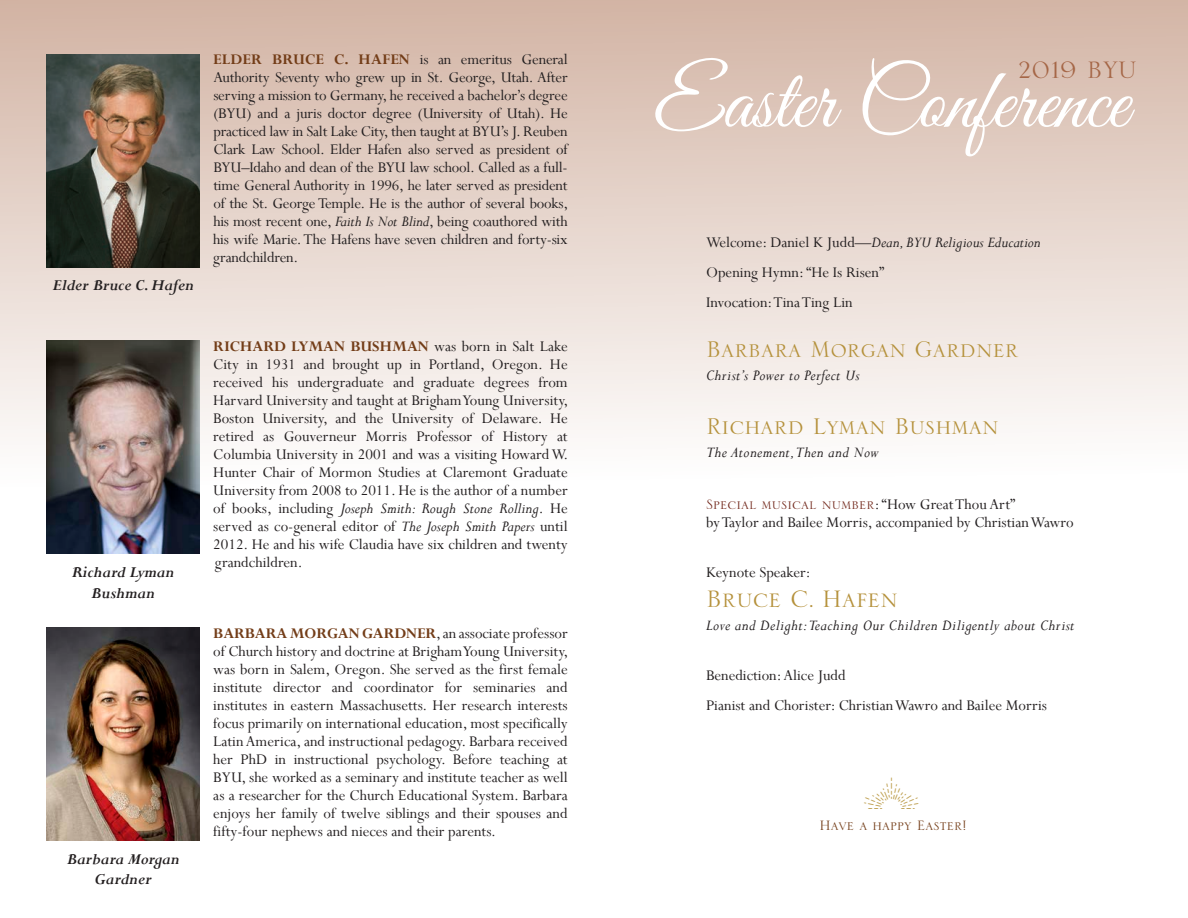
<style>
.page{position:relative;width:1188px;height:918px;background:#fff}
.page>*{position:absolute;margin:0;border:0;box-sizing:border-box;transform-origin:0 0}
.t1{font:85.5px "Great Vibes";color:#fff}
.Speaker{font:31.5px "Serlio LT Std";color:#b5913b}
.t2{font:31.5px "Serlio LT Std";letter-spacing:.02em;color:#a56646}
.Speaker-2{font:30px "Serlio LT Std";color:#b5913b}
.Heading_1{font:28.95px "fotograami shuruq";color:#be9f4f}
.Proceedings{font:18px "Serlio LT Std";color:#702518}
.Proceedings-2{font:18px "Serlio LT Std";color:#733d18}
.Photo_caption{font:italic 700 17.25px/20.7px "Perpetua";color:#231f20;text-align:center}
.Bio{font:16.5px/18px "Perpetua";color:#231f20;text-align:justify}
.Proceedings-3{font:16.5px "Perpetua";color:#231f20}
.Proceedings-4{font:italic 16.5px "Perpetua";letter-spacing:.025em;color:#231f20}
.Proceedings-5{font:italic 16.5px "Perpetua";color:#231f20}
.s1{font-weight:700;color:#733d18}
.s2{font-style:italic}
.s3{font-style:normal}
.s4{font-family:"Perpetua";font-size:16.5px;color:#231f20}
</style>
<div class="page">
<svg style="left:0;top:0;width:1188px;height:437px;background:#e6d5cc"></svg>
<img style="left:46px;top:54px;width:154px;height:213px">
<img style="left:46px;top:341px;width:154px;height:213px">
<img style="left:46px;top:627px;width:154px;height:214px">
<p class="Photo_caption" style="left:52px;top:275px;width:143px">Elder Bruce C. Hafen</p>
<p class="Photo_caption" style="left:72px;top:562px;width:104px">Richard Lyman<br>Bushman</p>
<p class="Photo_caption" style="left:67px;top:848px;width:114px">Barbara Morgan<br>Gardner</p>
<p class="Bio" style="left:213px;top:50px;width:357px"><span class="s1">ELDER BRUCE C. HAFEN</span> is an emeritus General Authority Seventy who grew up in St. George, Utah. After serving a mission to Germany, he received a bachelor’s degree (BYU) and a juris doctor degree (University of Utah). He practiced law in Salt Lake City, then taught at BYU’s J. Reuben Clark Law School. Elder Hafen also served as president of BYU–Idaho and dean of the BYU law school. Called as a full&shy;time General Authority in 1996, he later served as president of the St. George Temple. He is the author of several books, his most recent one, <span class="s2">Faith Is Not Blind</span>, being coauthored with his wife Marie. The Hafens have seven children and forty-six grandchildren.</p>
<p class="Bio" style="left:213px;top:337px;width:357px"><span class="s1">RICHARD LYMAN BUSHMAN</span> was born in Salt Lake City in 1931 and brought up in Portland, Oregon. He received his undergraduate and graduate degrees from Harvard University and taught at Brigham Young University, Boston University, and the University of Delaware. He retired as Gouverneur Morris Professor of History at Columbia University in 2001 and was a visiting Howard W.<br>Hunter Chair of Mormon Studies at Claremont Graduate University from 2008 to 2011. He is the author of a number of books, including <span class="s2">Joseph Smith: Rough Stone Rolling</span>. He served as co-general editor of <span class="s2">The Joseph Smith Papers</span> until 2012. He and his wife Claudia have six children and twenty grandchildren.</p>
<p class="Bio" style="left:213px;top:624px;width:357px"><span class="s1">BARBARA MORGAN GARDNER</span>, an associate professor of Church history and doctrine at Brigham Young University, was born in Salem, Oregon. She served as the first female institute director and coordinator for seminaries and institutes in eastern Massachusetts. Her research interests focus primarily on international education, most specifically Latin America, and instructional pedagogy. Barbara received her PhD in instructional psychology. Before teaching at BYU, she worked as a seminary and institute teacher as well as a researcher for the Church Educational System. Barbara enjoys her family of twelve siblings and their spouses and fifty-four nephews and nieces and their parents.</p>
<p class="t1" style="left:653px;top:54px;width:477px">Easter Conference</p>
<p class="t2" style="left:1019px;top:54px;width:120px">2019 BYU</p>
<p class="Proceedings-5" style="left:706px;top:232px;width:336px"><span class="s3">Welcome: Daniel K Judd—</span>Dean, BYU Religious Education</p>
<p class="Proceedings-3" style="left:706px;top:262px;width:180px">Opening Hymn: “He Is Risen”</p>
<p class="Proceedings-3" style="left:706px;top:292px;width:148px">Invocation: Tina Ting Lin</p>
<p class="Speaker-2" style="left:706px;top:335px;width:314px">Barbara Morgan Gardner</p>
<p class="Proceedings-4" style="left:706px;top:365px;width:155px">Christ’s Power to Perfect Us</p>
<p class="Speaker-2" style="left:706px;top:411px;width:294px">Richard Lyman Bushman</p>
<p class="Proceedings-4" style="left:706px;top:442px;width:174px">The Atonement, Then and Now</p>
<p class="Proceedings" style="left:706px;top:495px;width:311px">Special musical number<span class="s4">: “How Great Thou Art”</span></p>
<p class="Proceedings-3" style="left:706px;top:512px;width:369px">by Taylor and Bailee Morris, accompanied by Christian Wawro</p>
<p class="Proceedings-3" style="left:706px;top:562px;width:106px">Keynote Speaker:</p>
<p class="Speaker" style="left:706px;top:583px;width:193px">Bruce C. Hafen</p>
<p class="Proceedings-4" style="left:706px;top:615px;width:370px">Love and Delight: Teaching Our Children Diligently about Christ</p>
<p class="Proceedings-3" style="left:706px;top:665px;width:141px">Benediction: Alice Judd</p>
<p class="Proceedings-3" style="left:706px;top:695px;width:342px">Pianist and Chorister: Christian Wawro and Bailee Morris</p>
<p class="Heading_1" style="left:863px;top:782px;width:58px">d</p>
<p class="Proceedings-2" style="left:820px;top:817px;width:148px">Have a happy Easter!</p>
</div>
